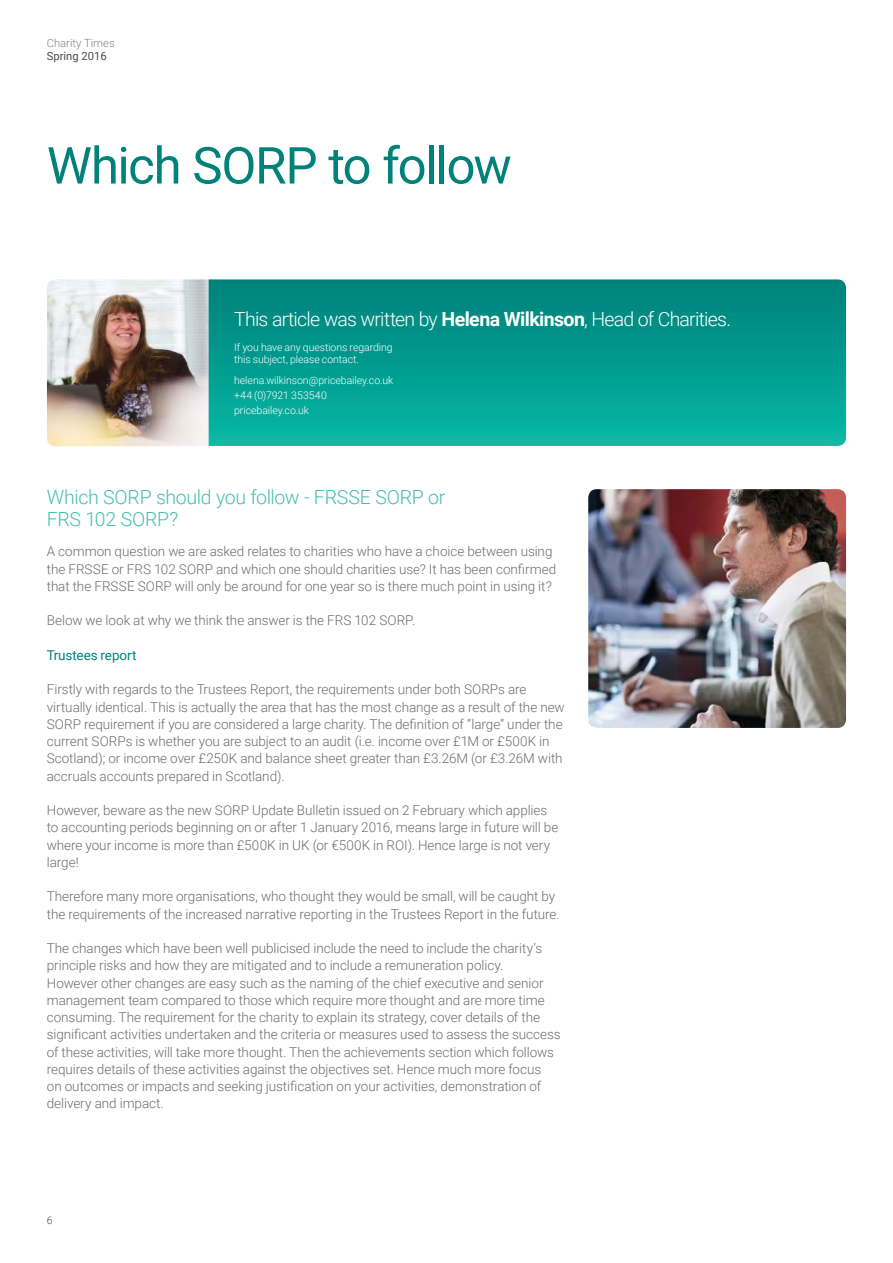
<style>
.page{position:relative;width:893px;height:1263px;background:#fff}
.page>*{position:absolute;margin:0;border:0;box-sizing:border-box;transform-origin:0 0}
.t1{font:51px "Roboto";letter-spacing:-.03em;color:#00827a}
.t2{font:300 19.5px "Roboto";letter-spacing:-.04em;color:#fff}
.t3{font:300 19.5px/22.5px "Roboto";letter-spacing:-.015em;color:#48bfac}
.t4{font:300 13.5px/17.2px "Roboto";letter-spacing:-.005em;color:#6c6d70}
.t5{font:13.5px "Roboto";letter-spacing:-.005em;color:#00827a}
.t6{font:300 11.25px "Roboto";color:#808285}
.t7{font:11.25px "Roboto";color:#4b4c4d}
.t8{font:300 10.5px/15px "Roboto";letter-spacing:-.005em;color:#fff}
.t9{font:300 10.5px "Roboto";color:#4b4c4d}
.s1{font-weight:700}
</style>
<div class="page">
<img style="left:47px;top:279px;width:162px;height:167px">
<svg style="left:209px;top:279px;width:637px;height:167px;background:#039c8f"></svg>
<img style="left:588px;top:489px;width:258px;height:239px">
<p class="t6" style="left:47px;top:35px;width:69px">Charity Times</p>
<p class="t7" style="left:47px;top:48px;width:62px">Spring 2016</p>
<h1 class="t1" style="left:47px;top:130px;width:466px">Which SORP to follow</h1>
<h2 class="t2" style="left:234px;top:305px;width:498px">This article was written by <span class="s1">Helena Wilkinson</span>, Head of Charities.</h2>
<p class="t8" style="left:234px;top:341px;width:160px;line-height:12px">If you have any questions regarding this subject, please contact.</p>
<p class="t8" style="left:234px;top:372px;width:161px">helena.wilkinson@pricebailey.co.uk +44 (0)7921 353540 pricebailey.co.uk</p>
<h2 class="t3" style="left:47px;top:485px;width:400px">Which SORP should you follow - FRSSE SORP or<br>FRS 102 SORP?</h2>
<p class="t4" style="left:47px;top:542px;width:511px">A common question we are asked relates to charities who have a choice between using the FRSSE or FRS 102 SORP and which one should charities use? It has been confirmed that the FRSSE SORP will only be around for one year so is there much point in using it?</p>
<p class="t4" style="left:47px;top:611px;width:370px">Below we look at why we think the answer is the FRS 102 SORP.</p>
<p class="t5" style="left:47px;top:645px;width:91px">Trustees report</p>
<p class="t4" style="left:47px;top:680px;width:519px">Firstly with regards to the Trustees Report, the requirements under both SORPs are virtually identical. This is actually the area that has the most change as a result of the new SORP requirement if you are considered a large charity. The definition of “large” under the current SORPs is whether you are subject to an audit (i.e. income over £1M or £500K in Scotland); or income over £250K and balance sheet greater than £3.26M (or £3.26M with accruals accounts prepared in Scotland).</p>
<p class="t4" style="left:47px;top:801px;width:513px">However, beware as the new SORP Update Bulletin issued on 2 February which applies to accounting periods beginning on or after 1 January 2016, means large in future will be where your income is more than £500K in UK (or €500K in ROI). Hence large is not very large!</p>
<p class="t4" style="left:47px;top:887px;width:514px">Therefore many more organisations, who thought they would be small, will be caught by the requirements of the increased narrative reporting in the Trustees Report in the future.</p>
<p class="t4" style="left:47px;top:939px;width:515px">The changes which have been well publicised include the need to include the charity’s principle risks and how they are mitigated and to include a remuneration policy.<br>However other changes are easy such as the naming of the chief executive and senior management team compared to those which require more thought and are more time consuming. The requirement for the charity to explain its strategy, cover details of the significant activities undertaken and the criteria or measures used to assess the success of these activities, will take more thought. Then the achievements section which follows requires details of these activities against the objectives set. Hence much more focus<br>on outcomes or impacts and seeking justification on your activities, demonstration of delivery and impact.</p>
<p class="t9" style="left:47px;top:1213px;width:7px">6</p>
</div>
